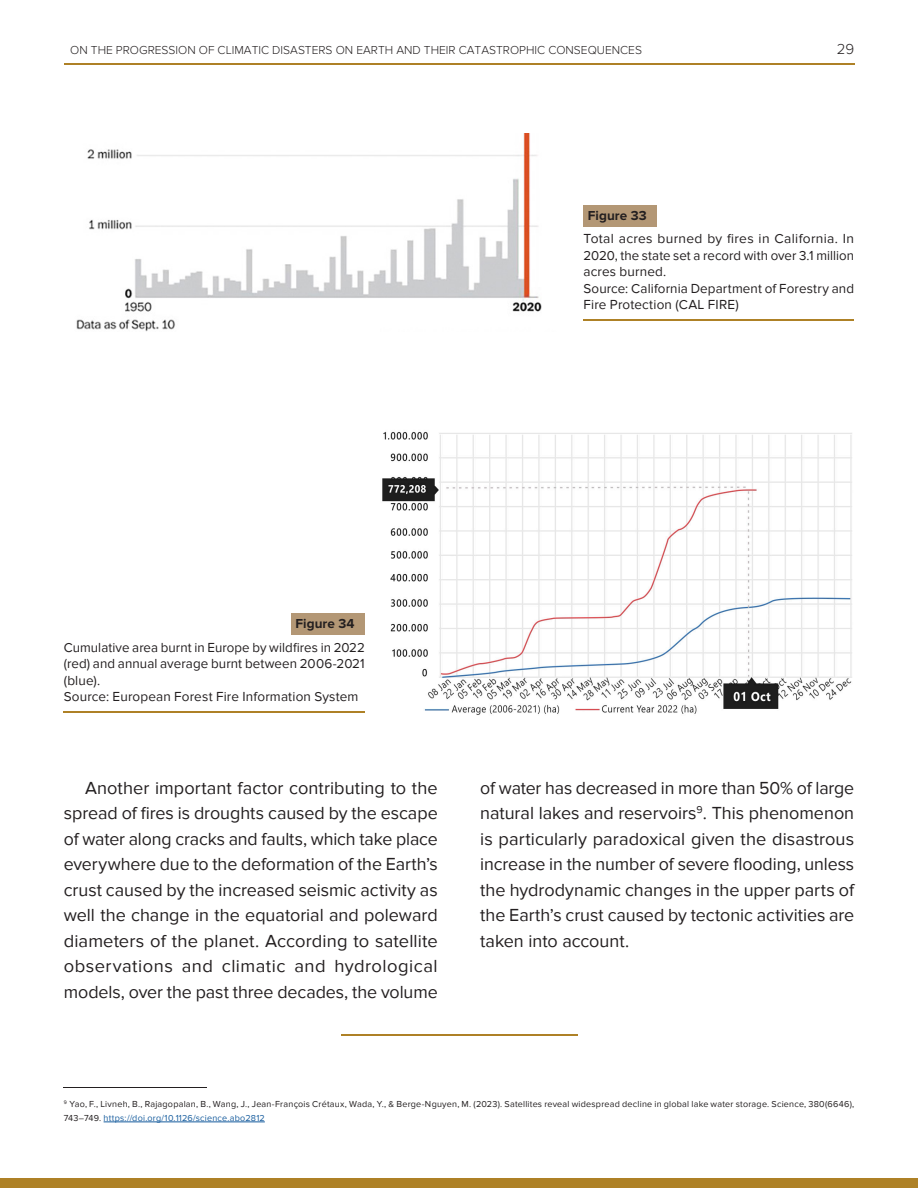
<style>
.page{position:relative;width:918px;height:1188px;background:#fff}
.page>*{position:absolute;margin:0;border:0;box-sizing:border-box;transform-origin:0 0}
.Основной_Т_-_2к{font:18px/25.5px "Proxima Nova";color:#231f20;text-align:justify}
.t1{font:300 15px "Proxima Nova";color:#231f20}
.Подпись_рисунка{font:13.5px/16.5px "Proxima Nova";letter-spacing:.01em;color:#231f20;text-align:justify}
.FIGURE{font:700 13.5px "Proxima Nova";letter-spacing:.005em;color:#231f20}
.t2{font:300 12px "Proxima Nova";color:#231f20}
.Сноска{font:9px/13.5px "Proxima Nova";letter-spacing:.025em;color:#231f20}
.s1{color:#175d9e}
</style>
<div class="page">
<hr style="left:64px;top:63px;width:790px;height:2px;background:#ae8126">
<div style="left:0;top:1178px;width:918px;height:10px;background:#ae8126"></div>
<img style="left:76px;top:134px;width:466px;height:198px">
<img style="left:382px;top:431px;width:470px;height:284px">
<div style="left:291px;top:613px;width:74px;height:22px;background:#b39775"></div>
<div style="left:584px;top:205px;width:73px;height:22px;background:#b39775"></div>
<hr style="left:64px;top:1087px;width:143px;height:1px;background:#231f20">
<hr style="left:104px;top:1122px;width:161px;height:1px;background:#175d9e">
<hr style="left:64px;top:711px;width:301px;height:1px;background:#ae8126">
<hr style="left:584px;top:319px;width:270px;height:2px;background:#ae8126">
<hr style="left:341px;top:1035px;width:236px;height:1px;background:#ae8126">
<p class="t2" style="left:70px;top:43px;width:573px">ON THE PROGRESSION OF CLIMATIC DISASTERS ON EARTH AND THEIR CATASTROPHIC CONSEQUENCES</p>
<p class="t1" style="left:837px;top:40px;width:19px">29</p>
<p class="FIGURE" style="left:296px;top:616px;width:61px">Figure 34</p>
<p class="Подпись_рисунка" style="left:64px;top:639px;width:303px">Cumulative area burnt in Europe by wildfires in 2022 (red) and annual average burnt between 2006-2021 (blue).</p>
<p class="Подпись_рисунка" style="left:64px;top:689px;width:296px">Source: European Forest Fire Information System</p>
<p class="FIGURE" style="left:588px;top:208px;width:60px">Figure 33</p>
<p class="Подпись_рисунка" style="left:584px;top:231px;width:272px">Total acres burned by fires in California. In 2020, the state set a record with over 3.1 million acres burned.</p>
<p class="Подпись_рисунка" style="left:584px;top:280px;width:272px">Source: California Department of Forestry and<br>Fire Protection (CAL FIRE)</p>
<p class="Основной_Т_-_2к" style="left:64px;top:775px;width:376px;text-indent:21px">Another important factor contributing to the spread of fires is droughts caused by the escape of water along cracks and faults, which take place everywhere due to the deformation of the Earth’s crust caused by the increased seismic activity as well the change in the equatorial and poleward diameters of the planet. According to satellite observations and climatic and hydrological models, over the past three decades, the volume</p>
<p class="Основной_Т_-_2к" style="left:480px;top:775px;width:376px">of water has decreased in more than 50% of large natural lakes and reservoirs<sup>9</sup>. This phenomenon is particularly paradoxical given the disastrous increase in the number of severe flooding, unless the hydrodynamic changes in the upper parts of the Earth’s crust caused by tectonic activities are taken into account.</p>
<p class="Сноска" style="left:64px;top:1097px;width:792px"><sup>9</sup> Yao, F., Livneh, B., Rajagopalan, B., Wang, J., Jean-François Crétaux, Wada, Y., &amp; Berge-Nguyen, M. (2023). Satellites reveal widespread decline in global lake water storage. Science, 380(6646),<br>743–749. <span class="s1">https://doi.org/10.1126/science.abo2812</span></p>
</div>
